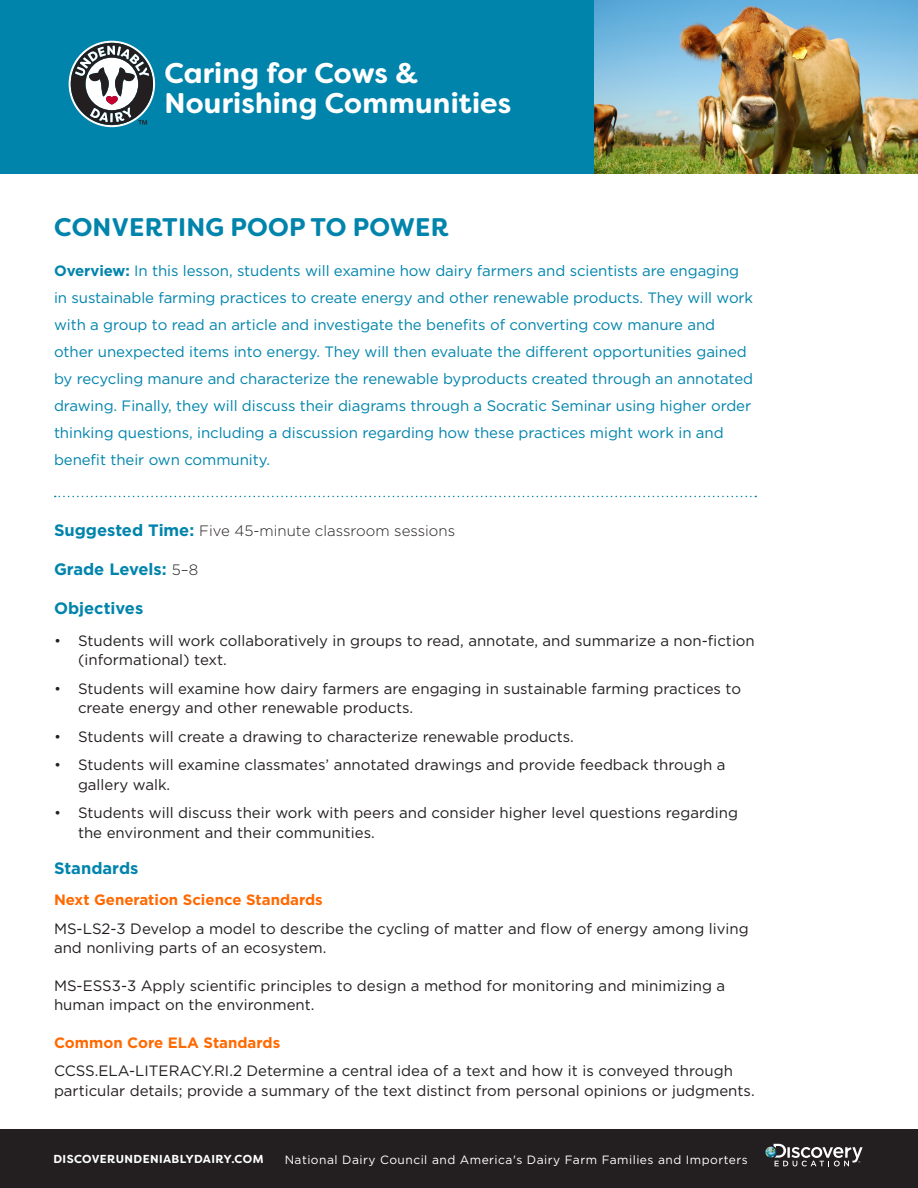
<style>
.page{position:relative;width:918px;height:1188px;background:#fff}
.page>*{position:absolute;margin:0;border:0;box-sizing:border-box;transform-origin:0 0}
.t1{font:700 28.5px/30px "Filson Soft";letter-spacing:.005em;color:#fff}
.t2{font:700 25.5px "Filson Soft";letter-spacing:.01em;color:#0084ac}
.Subhead_1{font:700 16.5px "Gotham";color:#0084ac}
.Body{font:15px/19.5px "Gotham";color:#231f20}
.Body_Overview{font:15px/27px "Gotham";letter-spacing:-.005em;color:#0084ac}
.Subhead_2{font:700 15px "Gotham";color:#ff6900}
.Subhead_1-2{font:300 15px "Gotham";color:#231f20}
.t3{font:12px "Gotham";letter-spacing:.04em;color:#fff}
.t4{font:700 11.55px "Filson Soft";letter-spacing:.03em;color:#fff}
.s1{font-weight:700}
.s2{font-weight:700;font-size:16.5px;color:#0084ac}
.s3{font-weight:300;font-size:15px;color:#231f20}
.s4{font-weight:300}
</style>
<div class="page">
<div style="left:0;top:0;width:594px;height:174px;background:#0084ac"></div>
<svg style="left:69px;top:41px;width:86px;height:86px"></svg>
<img style="left:594px;top:0;width:324px;height:174px">
<svg style="left:55px;top:496px;width:701px;height:1px"></svg>
<div style="left:0;top:1129px;width:918px;height:59px;background:#231f20"></div>
<svg style="left:765px;top:1144px;width:98px;height:22px"></svg>
<h1 class="t1" style="left:164px;top:58px;width:348px">Caring for Cows &amp;<br>Nourishing Communities</h1>
<p class="t2" style="left:54px;top:211px;width:396px">CONVERTING POOP TO POWER</p>
<p class="Body_Overview" style="left:54px;top:257px;width:701px"><span class="s1">Overview:</span> In this lesson, students will examine how dairy farmers and scientists are engaging in sustainable farming practices to create energy and other renewable products. They will work with a group to read an article and investigate the benefits of converting cow manure and other unexpected items into energy. They will then evaluate the different opportunities gained by recycling manure and characterize the renewable byproducts created through an annotated drawing. Finally, they will discuss their diagrams through a Socratic Seminar using higher order thinking questions, including a discussion regarding how these practices might work in and benefit their own community.</p>
<p class="Subhead_1-2" style="left:54px;top:523px;width:403px"><span class="s2">Suggested Time:</span> Five 45-minute classroom sessions</p>
<p class="Subhead_1" style="left:54px;top:558px;width:146px">Grade Levels: <span class="s3">5–8</span></p>
<p class="Subhead_1" style="left:54px;top:597px;width:91px">Objectives</p>
<p class="Body" style="left:78px;top:630px;width:678px;text-indent:-24px"><span class="s4">•</span> Students will work collaboratively in groups to read, annotate, and summarize a non-fiction (informational) text.</p>
<p class="Body" style="left:78px;top:678px;width:665px;text-indent:-24px"><span class="s4">•</span> Students will examine how dairy farmers are engaging in sustainable farming practices to create energy and other renewable products.</p>
<p class="Body" style="left:54px;top:726px;width:522px"><span class="s4">•</span> Students will create a drawing to characterize renewable products.</p>
<p class="Body" style="left:78px;top:755px;width:649px;text-indent:-24px"><span class="s4">•</span> Students will examine classmates’ annotated drawings and provide feedback through a gallery walk.</p>
<p class="Body" style="left:78px;top:803px;width:662px;text-indent:-24px"><span class="s4">•</span> Students will discuss their work with peers and consider higher level questions regarding the environment and their communities.</p>
<p class="Subhead_1" style="left:54px;top:857px;width:86px">Standards</p>
<p class="Subhead_2" style="left:54px;top:890px;width:270px">Next Generation Science Standards</p>
<p class="Body" style="left:54px;top:918px;width:696px">MS-LS2-3 Develop a model to describe the cycling of matter and flow of energy among living and nonliving parts of an ecosystem.</p>
<p class="Body" style="left:54px;top:975px;width:673px">MS-ESS3-3 Apply scientific principles to design a method for monitoring and minimizing a human impact on the environment.</p>
<p class="Subhead_2" style="left:54px;top:1032px;width:228px">Common Core ELA Standards</p>
<p class="Body" style="left:54px;top:1061px;width:702px">CCSS.ELA-LITERACY.RI.2 Determine a central idea of a text and how it is conveyed through particular details; provide a summary of the text distinct from personal opinions or judgments.</p>
<p class="t4" style="left:53px;top:1152px;width:212px">DISCOVERUNDENIABLYDAIRY.COM</p>
<p class="t3" style="left:285px;top:1152px;width:465px">National Dairy Council and America's Dairy Farm Families and Importers</p>
</div>
